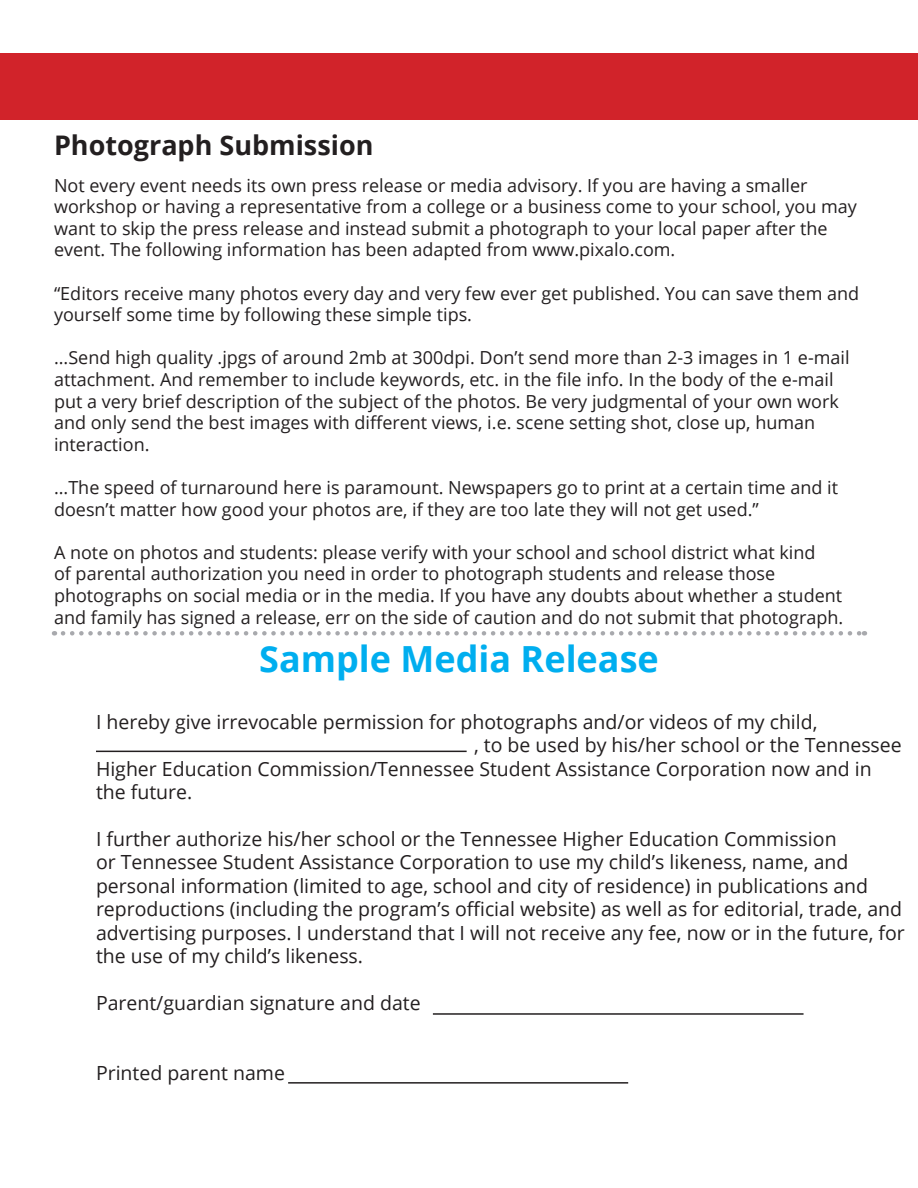
<style>
.page{position:relative;width:918px;height:1188px;background:#fff}
.page>*{position:absolute;margin:0;border:0;box-sizing:border-box;transform-origin:0 0}
.t1{font:700 36px "Open Sans";color:#00aeef}
.t2{font:700 27px "Open Sans";color:#231f20}
.t3{font:19.5px/23.4px "Open Sans";color:#231f20}
.t4{font:18px/21.6px "Open Sans";color:#231f20}
</style>
<div class="page">
<div style="left:0;top:54px;width:918px;height:66px;background:#d1232a"></div>
<svg style="left:63px;top:631px;width:802px;height:5px"></svg>
<hr style="left:96px;top:751px;width:371px;height:1px;background:#231f20">
<hr style="left:433px;top:1013px;width:371px;height:2px;background:#231f20">
<hr style="left:288px;top:1082px;width:340px;height:2px;background:#231f20">
<p class="t2" style="left:54px;top:126px;width:321px">Photograph Submission</p>
<p class="t4" style="left:54px;top:174px;width:804px">Not every event needs its own press release or media advisory. If you are having a smaller workshop or having a representative from a college or a business come to your school, you may want to skip the press release and instead submit a photograph to your local paper after the event. The following information has been adapted from www.pixalo.com.</p>
<p class="t4" style="left:54px;top:282px;width:807px">“Editors receive many photos every day and very few ever get published. You can save them and yourself some time by following these simple tips.</p>
<p class="t4" style="left:54px;top:347px;width:797px">...Send high quality .jpgs of around 2mb at 300dpi. Don’t send more than 2-3 images in 1 e-mail attachment. And remember to include keywords, etc. in the file info. In the body of the e-mail put a very brief description of the subject of the photos. Be very judgmental of your own work and only send the best images with different views, i.e. scene setting shot, close up, human interaction.</p>
<p class="t4" style="left:54px;top:476px;width:786px">...The speed of turnaround here is paramount. Newspapers go to print at a certain time and it doesn’t matter how good your photos are, if they are too late they will not get used.”</p>
<p class="t4" style="left:54px;top:541px;width:791px">A note on photos and students: please verify with your school and school district what kind<br>of parental authorization you need in order to photograph students and release those photographs on social media or in the media. If you have any doubts about whether a student and family has signed a release, err on the side of caution and do not submit that photograph.</p>
<p class="t1" style="left:259px;top:634px;width:401px">Sample Media Release</p>
<p class="t3" style="left:96px;top:710px;width:723px">I hereby give irrevocable permission for photographs and/or videos of my child,</p>
<p class="t3" style="left:474px;top:733px;width:429px">, to be used by his/her school or the Tennessee</p>
<p class="t3" style="left:96px;top:757px;width:777px">Higher Education Commission/Tennessee Student Assistance Corporation now and in</p>
<p class="t3" style="left:96px;top:780px;width:98px">the future.</p>
<p class="t3" style="left:96px;top:827px;width:810px">I further authorize his/her school or the Tennessee Higher Education Commission<br>or Tennessee Student Assistance Corporation to use my child’s likeness, name, and personal information (limited to age, school and city of residence) in publications and reproductions (including the program’s official website) as well as for editorial, trade, and advertising purposes. I understand that I will not receive any fee, now or in the future, for the use of my child’s likeness.</p>
<p class="t3" style="left:96px;top:991px;width:326px">Parent/guardian signature and date</p>
<p class="t3" style="left:96px;top:1061px;width:190px">Printed parent name</p>
</div>
